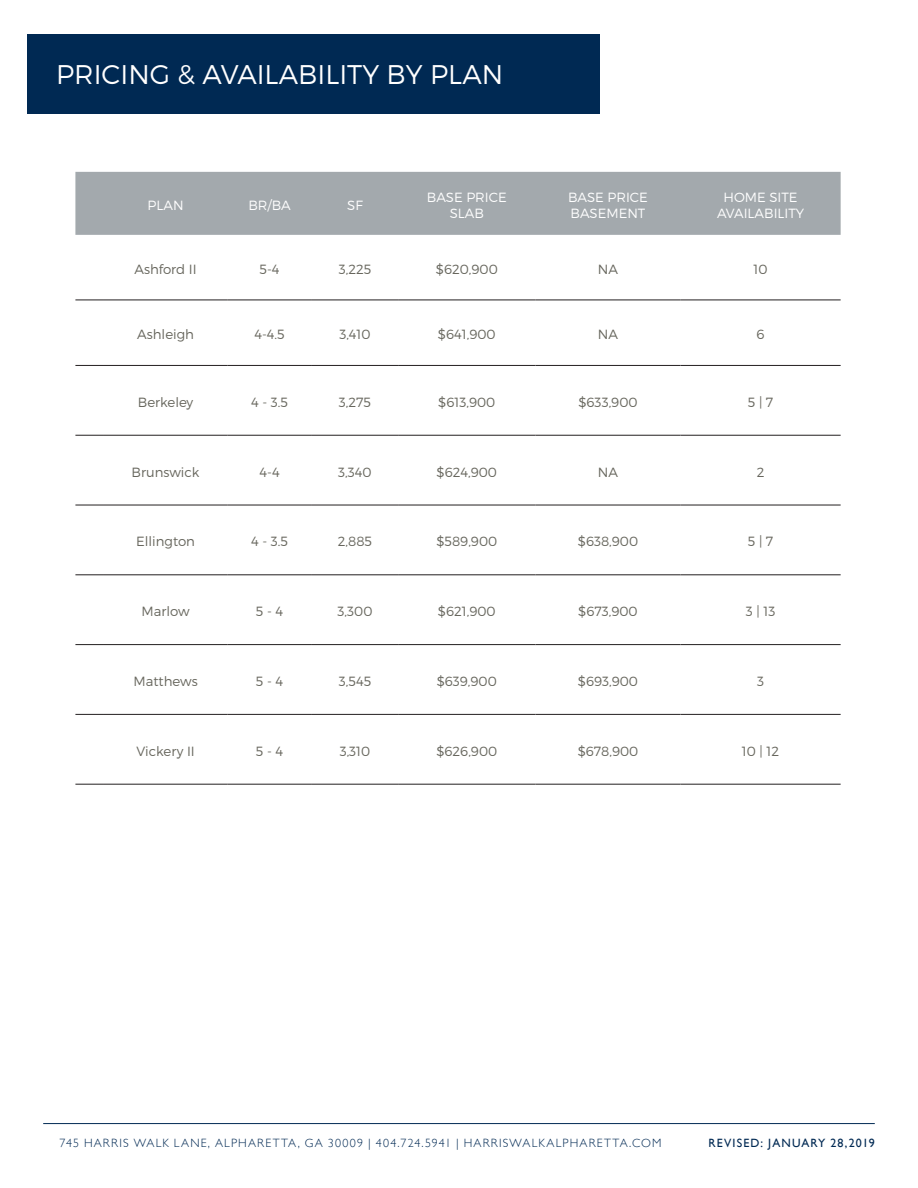
<style>
.page{position:relative;width:918px;height:1188px;background:#fff}
.page>*{position:absolute;margin:0;border:0;box-sizing:border-box;transform-origin:0 0}
.t1{font:300 27px "Montserrat";color:#fff}
.t2{font:300 13.35px "Montserrat";color:#67665d}
.t3{font:300 13.35px/16px "Montserrat";color:#fff;text-align:center}
.t4{font:300 12px "Gill Sans";letter-spacing:.095em;color:#002953}
.t5{font:12px "Gill Sans";letter-spacing:.095em;color:#002953}
</style>
<div class="page">
<div style="left:27px;top:34px;width:572px;height:80px;background:#002953"></div>
<hr style="left:43px;top:1123px;width:832px;height:1px;background:#002953">
<div style="left:75px;top:172px;width:766px;height:63px;background:#a3a9ad"></div>
<svg style="left:75px;top:300px;width:29px;height:1px"></svg>
<hr style="left:104px;top:300px;width:123px;height:1px;background:#231f20">
<hr style="left:227px;top:300px;width:85px;height:1px;background:#231f20">
<hr style="left:312px;top:300px;width:86px;height:1px;background:#231f20">
<hr style="left:398px;top:300px;width:138px;height:1px;background:#231f20">
<hr style="left:536px;top:300px;width:145px;height:1px;background:#231f20">
<hr style="left:681px;top:300px;width:160px;height:1px;background:#231f20">
<svg style="left:75px;top:365px;width:29px;height:1px"></svg>
<hr style="left:104px;top:365px;width:123px;height:1px;background:#231f20">
<hr style="left:227px;top:365px;width:85px;height:1px;background:#231f20">
<hr style="left:312px;top:365px;width:86px;height:1px;background:#231f20">
<hr style="left:398px;top:365px;width:138px;height:1px;background:#231f20">
<hr style="left:536px;top:365px;width:145px;height:1px;background:#231f20">
<hr style="left:681px;top:365px;width:160px;height:1px;background:#231f20">
<svg style="left:75px;top:435px;width:29px;height:1px"></svg>
<hr style="left:104px;top:435px;width:123px;height:1px;background:#231f20">
<hr style="left:227px;top:435px;width:85px;height:1px;background:#231f20">
<hr style="left:312px;top:435px;width:86px;height:1px;background:#231f20">
<hr style="left:398px;top:435px;width:138px;height:1px;background:#231f20">
<hr style="left:536px;top:435px;width:145px;height:1px;background:#231f20">
<hr style="left:681px;top:435px;width:160px;height:1px;background:#231f20">
<svg style="left:75px;top:505px;width:29px;height:1px"></svg>
<hr style="left:104px;top:505px;width:123px;height:1px;background:#231f20">
<hr style="left:227px;top:505px;width:85px;height:1px;background:#231f20">
<hr style="left:312px;top:505px;width:86px;height:1px;background:#231f20">
<hr style="left:398px;top:505px;width:138px;height:1px;background:#231f20">
<hr style="left:536px;top:505px;width:145px;height:1px;background:#231f20">
<hr style="left:681px;top:505px;width:160px;height:1px;background:#231f20">
<svg style="left:75px;top:575px;width:29px;height:1px"></svg>
<hr style="left:104px;top:575px;width:123px;height:1px;background:#231f20">
<hr style="left:227px;top:575px;width:85px;height:1px;background:#231f20">
<hr style="left:312px;top:575px;width:86px;height:1px;background:#231f20">
<hr style="left:398px;top:575px;width:138px;height:1px;background:#231f20">
<hr style="left:536px;top:575px;width:145px;height:1px;background:#231f20">
<hr style="left:681px;top:575px;width:160px;height:1px;background:#231f20">
<svg style="left:75px;top:644px;width:29px;height:1px"></svg>
<hr style="left:104px;top:644px;width:123px;height:1px;background:#231f20">
<hr style="left:227px;top:644px;width:85px;height:1px;background:#231f20">
<hr style="left:312px;top:644px;width:86px;height:1px;background:#231f20">
<hr style="left:398px;top:644px;width:138px;height:1px;background:#231f20">
<hr style="left:536px;top:644px;width:145px;height:1px;background:#231f20">
<hr style="left:681px;top:644px;width:160px;height:1px;background:#231f20">
<svg style="left:75px;top:714px;width:29px;height:1px"></svg>
<hr style="left:104px;top:714px;width:123px;height:1px;background:#231f20">
<hr style="left:227px;top:714px;width:85px;height:1px;background:#231f20">
<hr style="left:312px;top:714px;width:86px;height:1px;background:#231f20">
<hr style="left:398px;top:714px;width:138px;height:1px;background:#231f20">
<hr style="left:536px;top:714px;width:145px;height:1px;background:#231f20">
<hr style="left:681px;top:714px;width:160px;height:1px;background:#231f20">
<svg style="left:75px;top:784px;width:29px;height:1px"></svg>
<hr style="left:104px;top:784px;width:123px;height:1px;background:#231f20">
<hr style="left:227px;top:784px;width:85px;height:1px;background:#231f20">
<hr style="left:312px;top:784px;width:86px;height:1px;background:#231f20">
<hr style="left:398px;top:784px;width:138px;height:1px;background:#231f20">
<hr style="left:536px;top:784px;width:145px;height:1px;background:#231f20">
<hr style="left:681px;top:784px;width:160px;height:1px;background:#231f20">
<p class="t1" style="left:56px;top:58px;width:449px">PRICING &amp; AVAILABILITY BY PLAN</p>
<p class="t3" style="left:148px;top:197px;width:38px">PLAN</p>
<p class="t3" style="left:248px;top:197px;width:44px">BR/BA</p>
<p class="t3" style="left:347px;top:197px;width:17px">SF</p>
<p class="t3" style="left:427px;top:189px;width:81px">BASE PRICE<br>SLAB</p>
<p class="t3" style="left:568px;top:189px;width:81px;text-align:left">BASE PRICE<br>BASEMENT</p>
<p class="t3" style="left:717px;top:189px;width:89px">HOME SITE<br>AVAILABILITY</p>
<p class="t2" style="left:134px;top:261px;width:64px">Ashford II</p>
<p class="t2" style="left:260px;top:261px;width:22px">5-4</p>
<p class="t2" style="left:339px;top:261px;width:34px">3,225</p>
<p class="t2" style="left:436px;top:261px;width:63px">$620,900</p>
<p class="t2" style="left:598px;top:261px;width:22px">NA</p>
<p class="t2" style="left:754px;top:261px;width:16px">10</p>
<p class="t2" style="left:137px;top:326px;width:58px">Ashleigh</p>
<p class="t2" style="left:254px;top:326px;width:32px">4-4.5</p>
<p class="t2" style="left:339px;top:326px;width:33px">3,410</p>
<p class="t2" style="left:438px;top:326px;width:59px">$641,900</p>
<p class="t2" style="left:598px;top:326px;width:22px">NA</p>
<p class="t2" style="left:757px;top:326px;width:10px">6</p>
<p class="t2" style="left:138px;top:394px;width:57px">Berkeley</p>
<p class="t2" style="left:251px;top:394px;width:39px">4 - 3.5</p>
<p class="t2" style="left:339px;top:394px;width:34px">3,275</p>
<p class="t2" style="left:438px;top:394px;width:59px">$613,900</p>
<p class="t2" style="left:578px;top:394px;width:61px">$633,900</p>
<p class="t2" style="left:748px;top:394px;width:27px">5 | 7</p>
<p class="t2" style="left:132px;top:464px;width:69px">Brunswick</p>
<p class="t2" style="left:259px;top:464px;width:22px">4-4</p>
<p class="t2" style="left:338px;top:464px;width:35px">3,340</p>
<p class="t2" style="left:437px;top:464px;width:62px">$624,900</p>
<p class="t2" style="left:598px;top:464px;width:22px">NA</p>
<p class="t2" style="left:757px;top:464px;width:9px">2</p>
<p class="t2" style="left:136px;top:533px;width:60px">Ellington</p>
<p class="t2" style="left:251px;top:533px;width:39px">4 - 3.5</p>
<p class="t2" style="left:338px;top:533px;width:36px">2,885</p>
<p class="t2" style="left:436px;top:533px;width:62px">$589,900</p>
<p class="t2" style="left:578px;top:533px;width:62px">$638,900</p>
<p class="t2" style="left:748px;top:533px;width:27px">5 | 7</p>
<p class="t2" style="left:142px;top:603px;width:50px">Marlow</p>
<p class="t2" style="left:256px;top:603px;width:29px">5 - 4</p>
<p class="t2" style="left:338px;top:603px;width:36px">3,300</p>
<p class="t2" style="left:438px;top:603px;width:59px">$621,900</p>
<p class="t2" style="left:578px;top:603px;width:61px">$673,900</p>
<p class="t2" style="left:746px;top:603px;width:31px">3 | 13</p>
<p class="t2" style="left:133px;top:673px;width:66px">Matthews</p>
<p class="t2" style="left:256px;top:673px;width:29px">5 - 4</p>
<p class="t2" style="left:339px;top:673px;width:34px">3,545</p>
<p class="t2" style="left:437px;top:673px;width:62px">$639,900</p>
<p class="t2" style="left:578px;top:673px;width:62px">$693,900</p>
<p class="t2" style="left:757px;top:673px;width:9px">3</p>
<p class="t2" style="left:136px;top:743px;width:60px">Vickery II</p>
<p class="t2" style="left:256px;top:743px;width:29px">5 - 4</p>
<p class="t2" style="left:340px;top:743px;width:32px">3,310</p>
<p class="t2" style="left:436px;top:743px;width:62px">$626,900</p>
<p class="t2" style="left:578px;top:743px;width:62px">$678,900</p>
<p class="t2" style="left:742px;top:743px;width:39px">10 | 12</p>
<p class="t4" style="left:60px;top:1133px;width:604px">745 HARRIS WALK LANE, ALPHARETTA, GA 30009 | 404.724.5941 | HARRISWALKALPHARETTA.COM</p>
<p class="t5" style="left:708px;top:1136px;width:168px">REVISED: JANUARY 28,2019</p>
</div>
